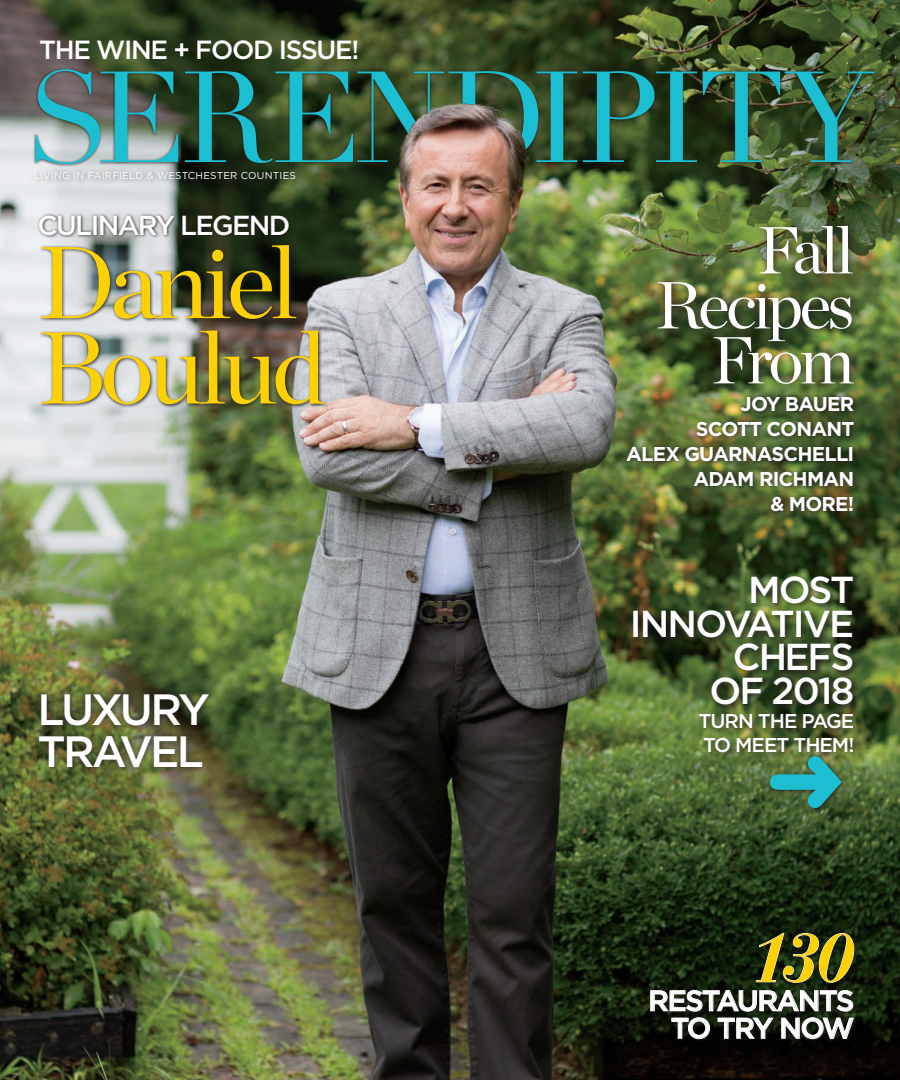
<style>
.page{position:relative;width:900px;height:1080px;background:#fff}
.page>*{position:absolute;margin:0;border:0;box-sizing:border-box;transform-origin:0 0}
.t1{font:127.12px "Didot";letter-spacing:-.03em;color:#1cbed2}
.t2{font:101.88px/85.4px "Chronicle Display";letter-spacing:-.05em;color:#fed105}
.t3{font:italic 700 67.88px "Bauer Bodoni Std";color:#fed105}
.t4{font:66.25px/55px "Chronicle Display";letter-spacing:-.05em;color:#fff;text-align:right}
.t5{font:500 43.75px/42.6px "Gotham";letter-spacing:-.065em;color:#fff}
.t6{font:500 37.5px/33.8px "Gotham";letter-spacing:-.05em;color:#fff;text-align:right}
.t7{font:500 28.75px/27.5px "Gotham";letter-spacing:-.05em;color:#fff;text-align:right}
.t8{font:500 27.5px "Gotham";letter-spacing:-.06em;color:#fff}
.t9{font:500 26.25px "Gotham";letter-spacing:-.05em;color:#fff}
.t10{font:700 20px/25px "Gotham";letter-spacing:-.04em;color:#fff;text-align:right}
.t11{font:500 20px/23.8px "Gotham";letter-spacing:-.05em;color:#fff}
.t12{font:10px "Gotham";letter-spacing:.02em;color:#fff}
</style>
<div class="page">
<img style="left:0;top:0;width:900px;height:1080px">
<div style="left:33px;top:67px;width:845px;height:100px;background:#231f20;opacity:.85"></div>
<div style="left:29px;top:166px;width:274px;height:21px;background:#231f20;opacity:.75"></div>
<div style="left:630px;top:574px;width:231px;height:186px;background:#231f20;opacity:.85"></div>
<div style="left:766px;top:753px;width:81px;height:61px;background:#231f20;opacity:.85"></div>
<svg style="left:770px;top:756px;width:72px;height:52px;background:#3b8e7b"></svg>
<div style="left:647px;top:930px;width:212px;height:114px;background:#231f20;opacity:.85"></div>
<svg style="left:756px;top:933px;width:98px;height:49px;background:#363e31"></svg>
<svg style="left:651px;top:990px;width:202px;height:21px;background:#50564c"></svg>
<svg style="left:672px;top:1018px;width:38px;height:21px"></svg>
<svg style="left:718px;top:1018px;width:55px;height:21px"></svg>
<svg style="left:782px;top:1018px;width:72px;height:21px;background:#4b4e47"></svg>
<div style="left:37px;top:213px;width:256px;height:27px;background:#231f20;opacity:.95"></div>
<div style="left:651px;top:218px;width:212px;height:175px;background:#231f20;opacity:.95"></div>
<div style="left:624px;top:393px;width:234px;height:124px;background:#231f20;opacity:.85"></div>
<div style="left:33px;top:687px;width:183px;height:88px;background:#231f20;opacity:.95"></div>
<img style="left:300px;top:103px;width:317px;height:293px">
<div style="left:39px;top:243px;width:291px;height:166px;background:#231f20;opacity:.95"></div>
<p class="t9" style="left:39px;top:33px;width:322px">THE WINE + FOOD ISSUE!</p>
<p class="t1" style="left:26px;top:42px;width:850px">SERENDIPITY</p>
<p class="t12" style="left:34px;top:169px;width:264px">LIVING IN FAIRFIELD &amp; WESTCHESTER COUNTIES</p>
<p class="t8" style="left:38px;top:207px;width:255px">CULINARY LEGEND</p>
<p class="t2" style="left:38px;top:232px;width:290px">Daniel<br>Boulud</p>
<p class="t5" style="left:37px;top:687px;width:174px">LUXURY<br>TRAVEL</p>
<p class="t4" style="left:655px;top:218px;width:201px">Fall<br>Recipes<br>From</p>
<p class="t10" style="left:696px;top:391px;width:160px">JOY BAUER<br>SCOTT CONANT</p>
<p class="t10" style="left:626px;top:441px;width:230px">ALEX GUARNASCHELLI</p>
<p class="t10" style="left:693px;top:466px;width:162px">ADAM RICHMAN</p>
<p class="t10" style="left:771px;top:491px;width:85px">&amp; MORE!</p>
<p class="t6" style="left:630px;top:572px;width:226px">MOST<br>INNOVATIVE<br>CHEFS<br>OF 2018</p>
<p class="t11" style="left:698px;top:709px;width:157px">TURN THE PAGE<br>TO MEET THEM!</p>
<p class="t3" style="left:751px;top:916px;width:105px">130</p>
<p class="t7" style="left:648px;top:987px;width:208px">RESTAURANTS<br>TO TRY NOW</p>
</div>
